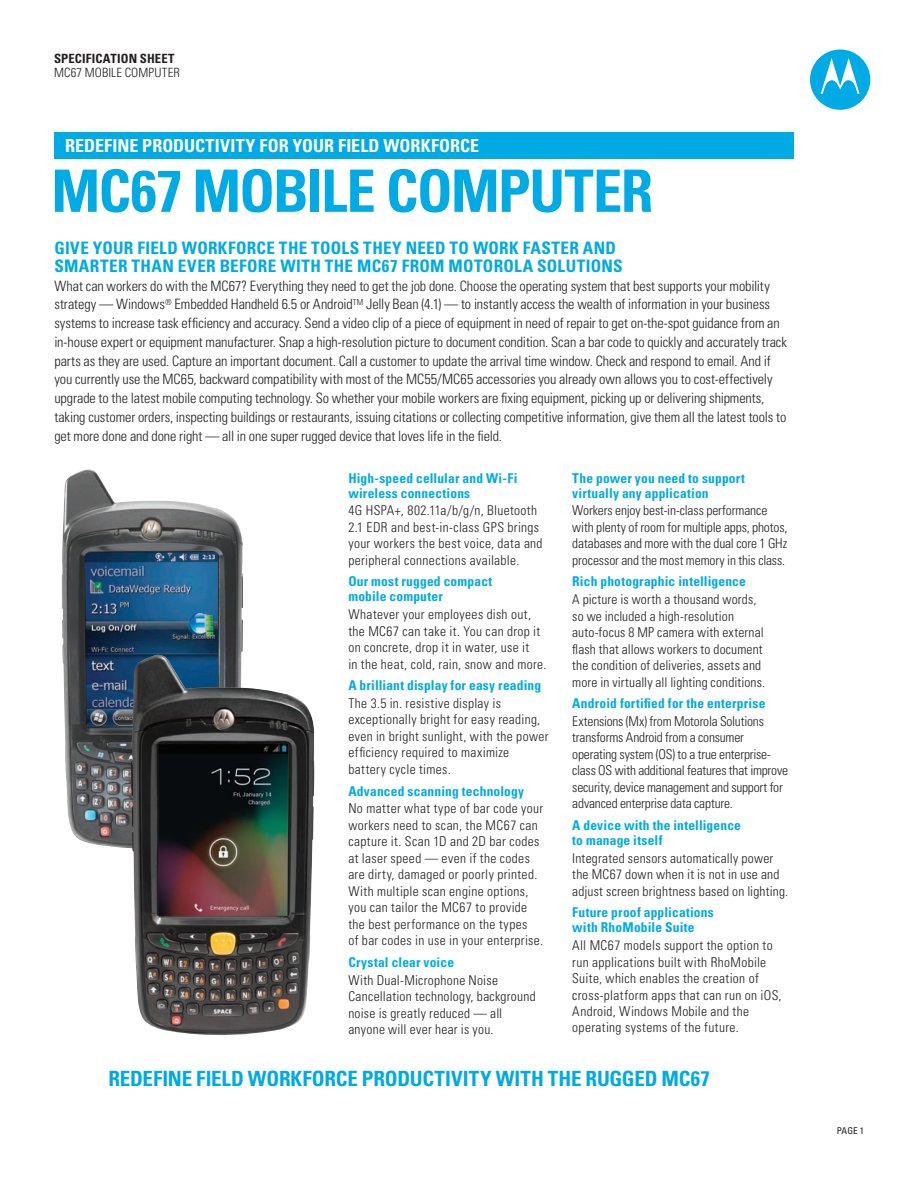
<style>
.page{position:relative;width:918px;height:1188px;background:#fff}
.page>*{position:absolute;margin:0;border:0;box-sizing:border-box;transform-origin:0 0}
.t1{font:700 condensed 58.5px "Univers LT Std";letter-spacing:-.025em;color:#00aae4}
.Call_to_action{font:700 condensed 21px "Univers LT Std";letter-spacing:-.005em;color:#00aae4}
.t2{font:700 condensed 18px "Univers LT Std";letter-spacing:.005em;color:#fff}
.t3{font:700 condensed 17.1px/18px "Univers LT Std";letter-spacing:.015em;color:#00aae4}
.t4{font:300 condensed 14.25px/18.9px "Univers LT Std";letter-spacing:-.005em;color:#231f20}
.Features_body{font:300 condensed 13.5px/16.5px "Univers LT Std";letter-spacing:.02em;color:#231f20}
.Features_body-2{font:300 condensed 13.5px/16.5px "Univers LT Std";letter-spacing:-.01em;color:#231f20}
.Features_heading{font:700 condensed 13.5px/15px "Univers LT Std";letter-spacing:.015em;color:#00aae4}
.t5{font:700 condensed 12.75px/14.2px "Univers LT Std";letter-spacing:.01em;color:#231f20}
.t6{font:condensed 9.3px "Univers LT Std";color:#231f20}
.s1{font-weight:300}
</style>
<div class="page">
<div style="left:810px;top:50px;width:60px;height:60px;background:#00aae4;border-radius:50%"></div>
<svg style="left:821px;top:58px;width:39px;height:36px"></svg>
<div style="left:54px;top:132px;width:740px;height:27px;background:#00aae4"></div>
<img style="left:62px;top:469px;width:181px;height:380px">
<img style="left:131px;top:655px;width:184px;height:381px">
<p class="t5" style="left:54px;top:52px;width:128px">SPECIFICATION SHEET<br><span class="s1">MC67 MOBILE COMPUTER</span></p>
<p class="t2" style="left:65px;top:135px;width:416px">REDEFINE PRODUCTIVITY FOR YOUR FIELD WORKFORCE</p>
<p class="t1" style="left:51px;top:155px;width:603px">MC67 MOBILE COMPUTER</p>
<p class="t3" style="left:54px;top:239px;width:570px">GIVE YOUR FIELD WORKFORCE THE TOOLS THEY NEED TO WORK FASTER AND<br>SMARTER THAN EVER BEFORE WITH THE MC67 FROM MOTOROLA SOLUTIONS</p>
<p class="t4" style="left:54px;top:276px;width:734px">What can workers do with the MC67? Everything they need to get the job done. Choose the operating system that best supports your mobility strategy — Windows<sup>®</sup> Embedded Handheld 6.5 or Android<sup>TM</sup> Jelly Bean (4.1) — to instantly access the wealth of information in your business systems to increase task efficiency and accuracy. Send a video clip of a piece of equipment in need of repair to get on-the-spot guidance from an in-house expert or equipment manufacturer. Snap a high-resolution picture to document condition. Scan a bar code to quickly and accurately track parts as they are used. Capture an important document. Call a customer to update the arrival time window. Check and respond to email. And if you currently use the MC65, backward compatibility with most of the MC55/MC65 accessories you already own allows you to cost-effectively upgrade to the latest mobile computing technology. So whether your mobile workers are fixing equipment, picking up or delivering shipments, taking customer orders, inspecting buildings or restaurants, issuing citations or collecting competitive information, give them all the latest tools to get more done and done right — all in one super rugged device that loves life in the field.</p>
<p class="Features_heading" style="left:348px;top:470px;width:171px">High-speed cellular and Wi-Fi wireless connections</p>
<p class="Features_body" style="left:348px;top:502px;width:196px">4G HSPA+, 802.11a/b/g/n, Bluetooth 2.1 EDR and best-in-class GPS brings your workers the best voice, data and peripheral connections available.</p>
<p class="Features_heading" style="left:348px;top:574px;width:145px">Our most rugged compact mobile computer</p>
<p class="Features_body" style="left:348px;top:606px;width:200px">Whatever your employees dish out, the MC67 can take it. You can drop it on concrete, drop it in water, use it<br>in the heat, cold, rain, snow and more.</p>
<p class="Features_heading" style="left:348px;top:678px;width:194px">A brilliant display for easy reading</p>
<p class="Features_body" style="left:348px;top:695px;width:202px">The 3.5 in. resistive display is exceptionally bright for easy reading, even in bright sunlight, with the power efficiency required to maximize battery cycle times.</p>
<p class="Features_heading" style="left:348px;top:783px;width:177px">Advanced scanning technology</p>
<p class="Features_body" style="left:348px;top:800px;width:196px">No matter what type of bar code your workers need to scan, the MC67 can capture it. Scan 1D and 2D bar codes at laser speed — even if the codes are dirty, damaged or poorly printed.<br>With multiple scan engine options, you can tailor the MC67 to provide the best performance on the types<br>of bar codes in use in your enterprise.</p>
<p class="Features_heading" style="left:348px;top:955px;width:107px">Crystal clear voice</p>
<p class="Features_body" style="left:348px;top:972px;width:189px">With Dual-Microphone Noise<br>Cancellation technology, background noise is greatly reduced — all anyone will ever hear is you.</p>
<p class="Call_to_action" style="left:108px;top:1065px;width:603px">REDEFINE FIELD WORKFORCE PRODUCTIVITY WITH THE RUGGED MC67</p>
<p class="Features_heading" style="left:572px;top:470px;width:174px">The power you need to support virtually any application</p>
<p class="Features_body-2" style="left:572px;top:502px;width:217px">Workers enjoy best-in-class performance with plenty of room for multiple apps, photos, databases and more with the dual core 1 GHz processor and the most memory in this class.</p>
<p class="Features_heading" style="left:572px;top:574px;width:175px">Rich photographic intelligence</p>
<p class="Features_body" style="left:572px;top:591px;width:194px">A picture is worth a thousand words, so we included a high-resolution auto-focus 8 MP camera with external flash that allows workers to document the condition of deliveries, assets and more in virtually all lighting conditions.</p>
<p class="Features_heading" style="left:572px;top:696px;width:195px">Android fortified for the enterprise</p>
<p class="Features_body-2" style="left:572px;top:713px;width:217px">Extensions (Mx) from Motorola Solutions transforms Android from a consumer operating system (OS) to a true enterprise&shy;class OS with additional features that improve security, device management and support for advanced enterprise data capture.</p>
<p class="Features_heading" style="left:572px;top:818px;width:170px">A device with the intelligence to manage itself</p>
<p class="Features_body" style="left:572px;top:850px;width:217px">Integrated sensors automatically power the MC67 down when it is not in use and adjust screen brightness based on lighting.</p>
<p class="Features_heading" style="left:572px;top:905px;width:143px">Future proof applications with RhoMobile Suite</p>
<p class="Features_body" style="left:572px;top:937px;width:211px">All MC67 models support the option to run applications built with RhoMobile Suite, which enables the creation of cross-platform apps that can run on iOS, Android, Windows Mobile and the operating systems of the future.</p>
<p class="t6" style="left:837px;top:1125px;width:29px">PAGE 1</p>
</div>
